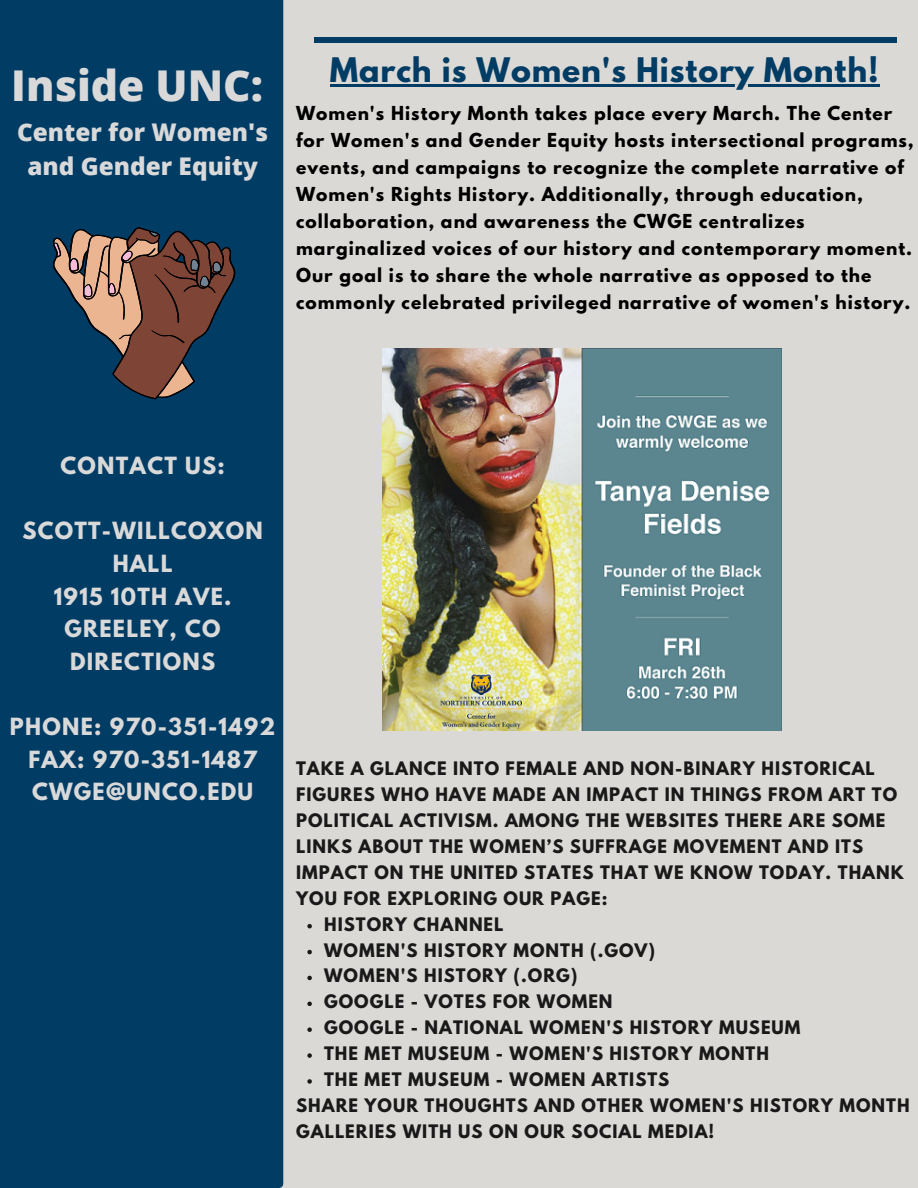
<style>
.page{position:relative;width:918px;height:1188px;background:#dbd9d5}
.page>*{position:absolute;margin:0;border:0;box-sizing:border-box;transform-origin:0 0}
.t1{font:800 42.45px "Open Sans";color:#d9d9d9}
.t2{font:700 30px "League Spartan";letter-spacing:.03em;color:#013c65}
.t3{font:800 24.3px/33.2px "Open Sans";color:#d9d9d9;text-align:center}
.t4{font:700 21px/32.7px "League Spartan";letter-spacing:.06em;color:#d9d9d9;text-align:center}
.t5{font:700 17.1px/27px "League Spartan";letter-spacing:.06em;color:#000}
.t6{font:700 16.5px/25.8px "League Spartan";letter-spacing:.06em;color:#191919}
</style>
<div class="page">
<div style="left:314px;top:37px;width:583px;height:6px;background:#013c65"></div>
<div style="left:0;top:0;width:283px;height:1188px;background:#013c65"></div>
<svg style="left:52px;top:227px;width:184px;height:172px;background:#595156"></svg>
<img style="left:383px;top:348px;width:398px;height:383px">
<hr style="left:330px;top:85px;width:549px;height:2px;background:#013c65">
<svg style="left:307px;top:924px;width:5px;height:4px"></svg>
<svg style="left:307px;top:950px;width:5px;height:4px"></svg>
<svg style="left:307px;top:976px;width:5px;height:4px"></svg>
<svg style="left:307px;top:1002px;width:5px;height:4px"></svg>
<svg style="left:307px;top:1027px;width:5px;height:5px"></svg>
<svg style="left:307px;top:1053px;width:5px;height:5px"></svg>
<svg style="left:307px;top:1079px;width:5px;height:5px"></svg>
<p class="t1" style="left:11px;top:56px;width:253px">Inside UNC:</p>
<p class="t3" style="left:17px;top:115px;width:253px">Center for Women's and Gender Equity</p>
<p class="t2" style="left:330px;top:55px;width:550px">March is Women's History Month!</p>
<p class="t5" style="left:296px;top:102px;width:619px">Women's History Month takes place every March. The Center for Women's and Gender Equity hosts intersectional programs, events, and campaigns to recognize the complete narrative of Women's Rights History. Additionally, through education, collaboration, and awareness the CWGE centralizes marginalized voices of our history and contemporary moment.<br>Our goal is to share the whole narrative as opposed to the commonly celebrated privileged narrative of women's history.</p>
<p class="t4" style="left:61px;top:452px;width:166px">CONTACT US:</p>
<p class="t4" style="left:22px;top:517px;width:242px">SCOTT-WILLCOXON<br>HALL</p>
<p class="t4" style="left:54px;top:583px;width:179px">1915 10TH AVE.<br>GREELEY, CO</p>
<p class="t4" style="left:70px;top:648px;width:147px">DIRECTIONS</p>
<p class="t4" style="left:10px;top:713px;width:267px">PHONE: 970-351-1492</p>
<p class="t4" style="left:28px;top:746px;width:230px">FAX: 970-351-1487</p>
<p class="t4" style="left:32px;top:778px;width:223px">CWGE@UNCO.EDU</p>
<p class="t6" style="left:296px;top:758px;width:609px">TAKE A GLANCE INTO FEMALE AND NON-BINARY HISTORICAL FIGURES WHO HAVE MADE AN IMPACT IN THINGS FROM ART TO POLITICAL ACTIVISM. AMONG THE WEBSITES THERE ARE SOME LINKS ABOUT THE WOMEN’S SUFFRAGE MOVEMENT AND ITS IMPACT ON THE UNITED STATES THAT WE KNOW TODAY. THANK YOU FOR EXPLORING OUR PAGE:</p>
<p class="t6" style="left:324px;top:913px;width:181px">HISTORY CHANNEL</p>
<p class="t6" style="left:324px;top:939px;width:332px">WOMEN'S HISTORY MONTH (.GOV)</p>
<p class="t6" style="left:324px;top:965px;width:255px">WOMEN'S HISTORY (.ORG)</p>
<p class="t6" style="left:324px;top:991px;width:290px">GOOGLE - VOTES FOR WOMEN</p>
<p class="t6" style="left:324px;top:1017px;width:478px">GOOGLE - NATIONAL WOMEN'S HISTORY MUSEUM</p>
<p class="t6" style="left:324px;top:1043px;width:446px">THE MET MUSEUM - WOMEN'S HISTORY MONTH</p>
<p class="t6" style="left:324px;top:1069px;width:347px">THE MET MUSEUM - WOMEN ARTISTS</p>
<p class="t6" style="left:296px;top:1094px;width:615px">SHARE YOUR THOUGHTS AND OTHER WOMEN'S HISTORY MONTH<br>GALLERIES WITH US ON OUR SOCIAL MEDIA!</p>
</div>
